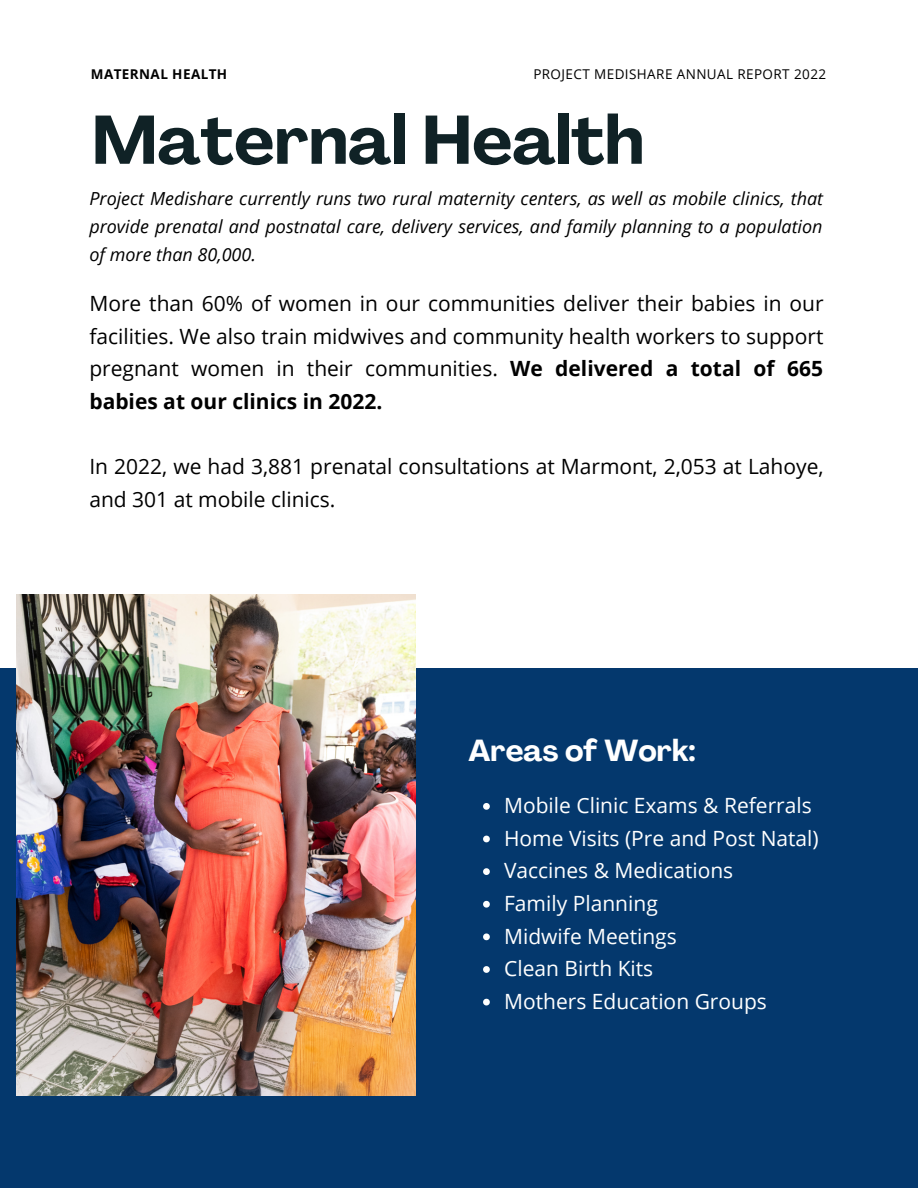
<style>
.page{position:relative;width:918px;height:1188px;background:#fff}
.page>*{position:absolute;margin:0;border:0;box-sizing:border-box;transform-origin:0 0}
.t1{font:700 67.8px "Agrandir";color:#102226}
.t2{font:700 30px "Agrandir";color:#fff}
.t3{font:21px/32.7px "Open Sans";color:#000;text-align:justify}
.t4{font:21px/32.7px "Open Sans";color:#fff}
.t5{font:italic 18px/28.2px "Open Sans";color:#000;text-align:justify}
.t6{font:13.5px "Open Sans";letter-spacing:.03em;color:#000}
.t7{font:700 13.5px "Open Sans";letter-spacing:.03em;color:#000}
.s1{font-weight:700}
</style>
<div class="page">
<div style="left:0;top:668px;width:918px;height:520px;background:#04386d"></div>
<img style="left:16px;top:594px;width:399px;height:502px">
<svg style="left:483px;top:803px;width:7px;height:7px"></svg>
<svg style="left:483px;top:836px;width:7px;height:6px"></svg>
<svg style="left:483px;top:868px;width:7px;height:7px"></svg>
<svg style="left:483px;top:901px;width:7px;height:7px"></svg>
<svg style="left:483px;top:933px;width:7px;height:7px"></svg>
<svg style="left:483px;top:966px;width:7px;height:7px"></svg>
<svg style="left:483px;top:999px;width:7px;height:6px"></svg>
<p class="t7" style="left:91px;top:65px;width:138px">MATERNAL HEALTH</p>
<p class="t6" style="left:533px;top:65px;width:294px">PROJECT MEDISHARE ANNUAL REPORT 2022</p>
<h1 class="t1" style="left:92px;top:113px;width:554px">Maternal Health</h1>
<p class="t5" style="left:89px;top:184px;width:735px">Project Medishare currently runs two rural maternity centers, as well as mobile clinics, that provide prenatal and postnatal care, delivery services, and family planning to a population of more than 80,000.</p>
<p class="t3" style="left:89px;top:286px;width:736px">More than 60% of women in our communities deliver their babies in our facilities. We also train midwives and community health workers to support pregnant women in their communities. <span class="s1">We delivered a total of 665 babies at our clinics in 2022.</span></p>
<p class="t3" style="left:89px;top:450px;width:736px">In 2022, we had 3,881 prenatal consultations at Marmont, 2,053 at Lahoye, and 301 at mobile clinics.</p>
<h2 class="t2" style="left:468px;top:738px;width:229px">Areas of Work:</h2>
<p class="t4" style="left:504px;top:789px;width:316px">Mobile Clinic Exams &amp; Referrals<br>Home Visits (Pre and Post Natal)<br>Vaccines &amp; Medications<br>Family Planning<br>Midwife Meetings<br>Clean Birth Kits<br>Mothers Education Groups</p>
</div>
